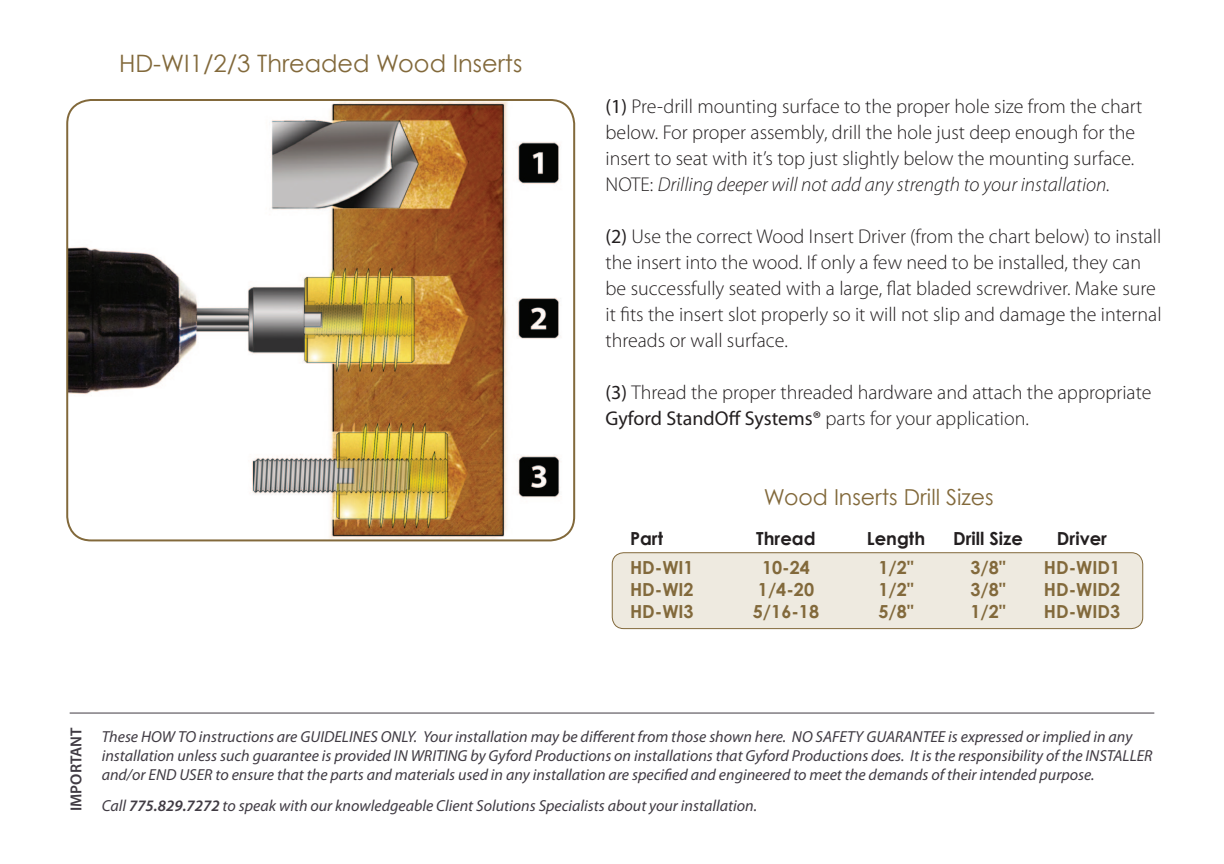
<style>
.page{position:relative;width:1224px;height:864px;background:#fff}
.page>*{position:absolute;margin:0;border:0;box-sizing:border-box;transform-origin:0 0}
.t1{font:24px "Century Gothic";color:#82693b}
.t2{font:22px "Century Gothic";color:#82693b}
.t3{font:300 20px/26px "Myriad Pro";color:#231f20}
.t4{font:700 18px "Century Gothic";color:#82693b}
.t5{font:700 18px "Century Gothic";color:#231f20}
.t6{font:italic 16px/19.2px "Myriad Pro";color:#403b43}
.t7{font:600 16px "Myriad Pro";color:#403b43}
.s1{font-weight:400}
.s2{font-style:italic}
.s3{font-weight:600}
</style>
<div class="page">
<div style="left:612px;top:553px;width:531px;height:76px;background:#eeeae0;border-radius:12px"></div>
<div style="left:612px;top:552px;width:531px;height:77px;border:1px solid #82693b;border-radius:12px"></div>
<hr style="left:70px;top:713px;width:1084px;height:1px;background:#403b43">
<img style="left:67px;top:100px;width:507px;height:440px">
<div style="left:66px;top:99px;width:509px;height:442px;border:2px solid #82693b;border-radius:24px"></div>
<p class="t1" style="left:119px;top:49px;width:405px">HD-WI1/2/3 Threaded Wood Inserts</p>
<p class="t3" style="left:606px;top:94px;width:538px"><span class="s1">(1)</span> Pre-drill mounting surface to the proper hole size from the chart below. For proper assembly, drill the hole just deep enough for the insert to seat with it’s top just slightly below the mounting surface.<br>NOTE: <span class="s2">Drilling deeper will not add any strength to your installation.</span></p>
<p class="t3" style="left:606px;top:224px;width:558px"><span class="s1">(2)</span> Use the correct Wood Insert Driver (from the chart below) to install the insert into the wood. If only a few need to be installed, they can be successfully seated with a large, flat bladed screwdriver. Make sure it fits the insert slot properly so it will not slip and damage the internal threads or wall surface.</p>
<p class="t3" style="left:606px;top:380px;width:547px"><span class="s1">(3)</span> Thread the proper threaded hardware and attach the appropriate<br><span class="s1">Gyford StandOff Systems®</span> parts for your application.</p>
<p class="t2" style="left:764px;top:483px;width:231px">Wood Inserts Drill Sizes</p>
<p class="t5" style="left:630px;top:527px;width:35px">Part</p>
<p class="t5" style="left:756px;top:527px;width:61px">Thread</p>
<p class="t5" style="left:867px;top:527px;width:60px">Length</p>
<p class="t5" style="left:953px;top:527px;width:71px">Drill Size</p>
<p class="t5" style="left:1057px;top:527px;width:52px">Driver</p>
<p class="t4" style="left:630px;top:556px;width:65px">HD-WI1</p>
<p class="t4" style="left:762px;top:556px;width:49px">10-24</p>
<p class="t4" style="left:879px;top:556px;width:36px">1/2"</p>
<p class="t4" style="left:971px;top:556px;width:36px">3/8"</p>
<p class="t4" style="left:1044px;top:556px;width:78px">HD-WID1</p>
<p class="t4" style="left:630px;top:578px;width:65px">HD-WI2</p>
<p class="t4" style="left:758px;top:578px;width:58px">1/4-20</p>
<p class="t4" style="left:879px;top:578px;width:36px">1/2"</p>
<p class="t4" style="left:971px;top:578px;width:36px">3/8"</p>
<p class="t4" style="left:1044px;top:578px;width:78px">HD-WID2</p>
<p class="t4" style="left:630px;top:600px;width:65px">HD-WI3</p>
<p class="t4" style="left:753px;top:600px;width:68px">5/16-18</p>
<p class="t4" style="left:879px;top:600px;width:36px">5/8"</p>
<p class="t4" style="left:971px;top:600px;width:36px">1/2"</p>
<p class="t4" style="left:1044px;top:600px;width:78px">HD-WID3</p>
<p class="t7" style="left:66px;top:811px;width:85px;rotate:-90deg">IMPORTANT</p>
<p class="t6" style="left:102px;top:727px;width:1052px">These HOW TO instructions are GUIDELINES ONLY. Your installation may be different from those shown here. NO SAFETY GUARANTEE is expressed or implied in any installation unless such guarantee is provided IN WRITING by Gyford Productions on installations that Gyford Productions does. It is the responsibility of the INSTALLER and/or END USER to ensure that the parts and materials used in any installation are specified and engineered to meet the demands of their intended purpose.</p>
<p class="t6" style="left:102px;top:795px;width:657px">Call <span class="s3">775.829.7272</span> to speak with our knowledgeable Client Solutions Specialists about your installation.</p>
</div>
